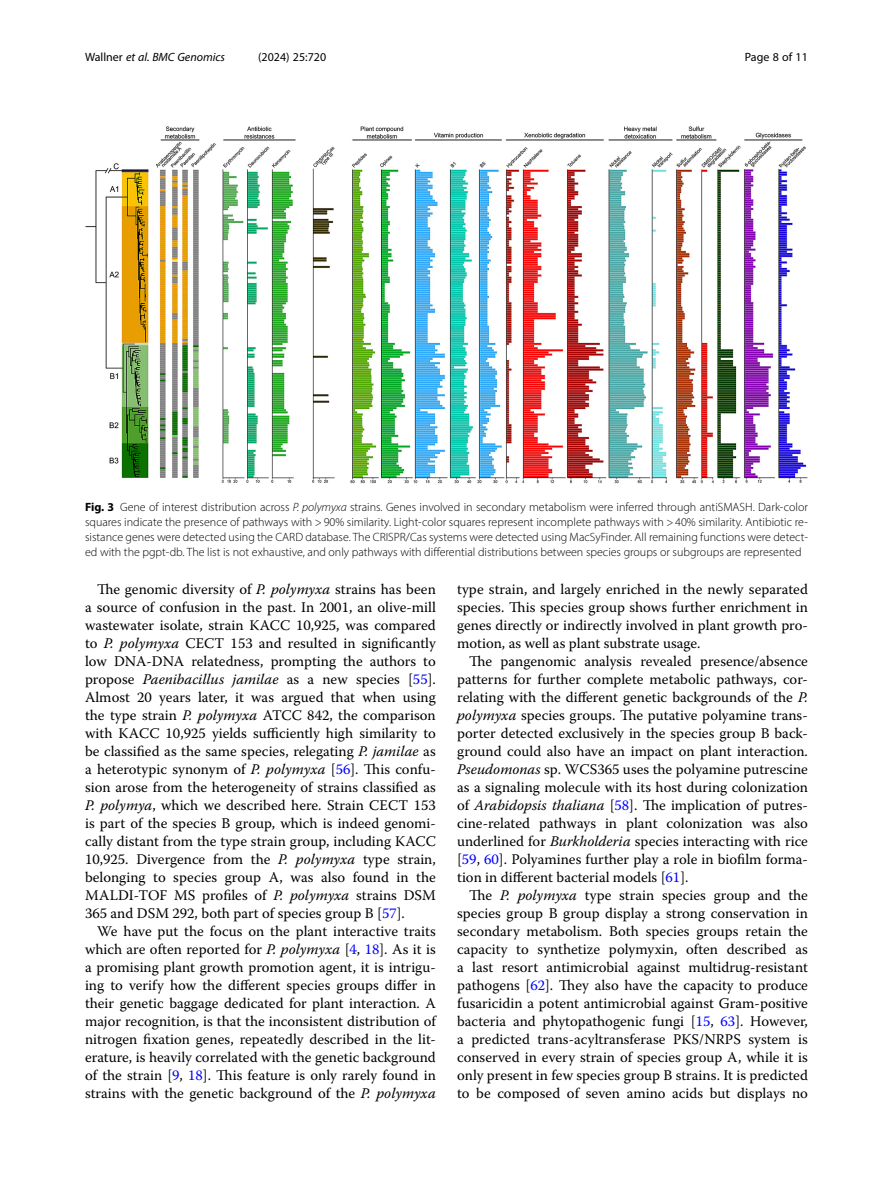
<style>
.page{position:relative;width:893px;height:1191px;background:#fff}
.page>*{position:absolute;margin:0;border:0;box-sizing:border-box;transform-origin:0 0}
.Body_Text_Indent{font:14.7px/18px "Warnock Pro";color:#000;text-align:justify}
.Figure_Caption{font:300 12px/15px "Myriad Pro";color:#000;text-align:justify}
.t1{font:italic 12px "Myriad Pro";color:#000}
.t2{font:12px "Myriad Pro";color:#000}
.s1{font-style:normal}
.s2{font-weight:700}
.s3{font-style:italic}
.s4{color:#00f}
</style>
<div class="page">
<img style="left:85px;top:126px;width:723px;height:357px">
<p class="t1" style="left:85px;top:50px;width:142px"><span class="s1">Wallner</span> et al. BMC Genomics</p>
<p class="t2" style="left:258px;top:50px;width:70px">(2024) 25:720</p>
<p class="t2" style="left:745px;top:50px;width:65px">Page 8 of 11</p>
<p class="Figure_Caption" style="left:85px;top:499px;width:724px"><span class="s2">Fig. 3</span> Gene of interest distribution across <span class="s3">P. polymyxa</span> strains. Genes involved in secondary metabolism were inferred through antiSMASH. Dark-color squares indicate the presence of pathways with &gt;90% similarity. Light-color squares represent incomplete pathways with &gt;40% similarity. Antibiotic re&shy;sistance genes were detected using the CARD database. The CRISPR/Cas systems were detected using MacSyFinder. All remaining functions were detect&shy;ed with the pgpt-db. The list is not exhaustive, and only pathways with differential distributions between species groups or subgroups are represented</p>
<p class="Body_Text_Indent" style="left:85px;top:580px;width:352px;text-indent:12px">The genomic diversity of <span class="s3">P. polymyxa</span> strains has been a source of confusion in the past. In 2001, an olive-mill wastewater isolate, strain KACC 10,925, was compared to <span class="s3">P. polymyxa</span> CECT 153 and resulted in significantly low DNA-DNA relatedness, prompting the authors to propose <span class="s3">Paenibacillus jamilae</span> as a new species [<span class="s4">55</span>].<br>Almost 20 years later, it was argued that when using the type strain <span class="s3">P. polymyxa</span> ATCC 842, the comparison with KACC 10,925 yields sufficiently high similarity to be classified as the same species, relegating <span class="s3">P. jamilae</span> as a heterotypic synonym of <span class="s3">P. polymyxa</span> [<span class="s4">56</span>]. This confu&shy;sion arose from the heterogeneity of strains classified as <span class="s3">P. polymya</span>, which we described here. Strain CECT 153 is part of the species B group, which is indeed genomi&shy;cally distant from the type strain group, including KACC 10,925. Divergence from the <span class="s3">P. polymyxa</span> type strain, belonging to species group A, was also found in the MALDI-TOF MS profiles of <span class="s3">P. polymyxa</span> strains DSM 365 and DSM 292, both part of species group B [<span class="s4">57</span>].</p>
<p class="Body_Text_Indent" style="left:85px;top:922px;width:352px;text-indent:12px">We have put the focus on the plant interactive traits which are often reported for <span class="s3">P. polymyxa</span> [<span class="s4">4</span>, <span class="s4">18</span>]. As it is a promising plant growth promotion agent, it is intrigu&shy;ing to verify how the different species groups differ in their genetic baggage dedicated for plant interaction. A major recognition, is that the inconsistent distribution of nitrogen fixation genes, repeatedly described in the lit&shy;erature, is heavily correlated with the genetic background of the strain [<span class="s4">9</span>, <span class="s4">18</span>]. This feature is only rarely found in strains with the genetic background of the <span class="s3">P. polymyxa</span></p>
<p class="Body_Text_Indent" style="left:457px;top:580px;width:352px">type strain, and largely enriched in the newly separated species. This species group shows further enrichment in genes directly or indirectly involved in plant growth pro&shy;motion, as well as plant substrate usage.</p>
<p class="Body_Text_Indent" style="left:457px;top:652px;width:352px;text-indent:12px">The pangenomic analysis revealed presence/absence patterns for further complete metabolic pathways, cor&shy;relating with the different genetic backgrounds of the <span class="s3">P. polymyxa</span> species groups. The putative polyamine trans&shy;porter detected exclusively in the species group B back&shy;ground could also have an impact on plant interaction.<br><span class="s3">Pseudomonas</span> sp. WCS365 uses the polyamine putrescine as a signaling molecule with its host during colonization of <span class="s3">Arabidopsis thaliana</span> [<span class="s4">58</span>]. The implication of putres&shy;cine-related pathways in plant colonization was also underlined for <span class="s3">Burkholderia</span> species interacting with rice [<span class="s4">59</span>, <span class="s4">60</span>]. Polyamines further play a role in biofilm forma&shy;tion in different bacterial models [<span class="s4">61</span>].</p>
<p class="Body_Text_Indent" style="left:457px;top:886px;width:352px;text-indent:12px">The <span class="s3">P. polymyxa</span> type strain species group and the species group B group display a strong conservation in secondary metabolism. Both species groups retain the capacity to synthetize polymyxin, often described as a last resort antimicrobial against multidrug-resistant pathogens [<span class="s4">62</span>]. They also have the capacity to produce fusaricidin a potent antimicrobial against Gram-positive bacteria and phytopathogenic fungi [<span class="s4">15</span>, <span class="s4">63</span>]. However, a predicted trans-acyltransferase PKS/NRPS system is conserved in every strain of species group A, while it is only present in few species group B strains. It is predicted to be composed of seven amino acids but displays no</p>
</div>
